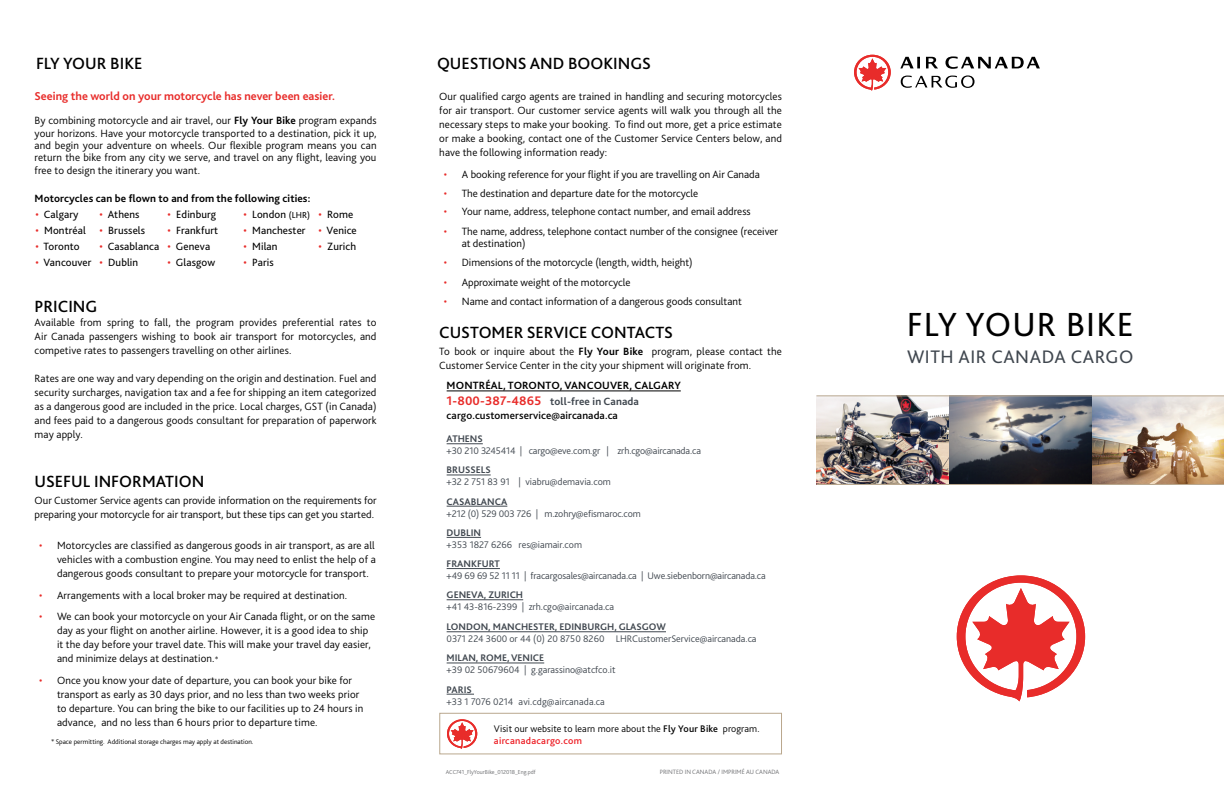
<style>
.page{position:relative;width:1224px;height:792px;background:#fff}
.page>*{position:absolute;margin:0;border:0;box-sizing:border-box;transform-origin:0 0}
.t1{font:35px "Bliss 2";letter-spacing:.03em;color:#000}
.t2{font:19px "Bliss 2";letter-spacing:.03em;color:#40474f}
.t3{font:500 17px "Bliss 2";color:#000}
.t4{font:700 12px "Bliss 2";color:#e82c2a}
.t5{font:300 11px/14px "Bliss 2";letter-spacing:.01em;color:#000}
.t6{font:11px "Bliss 2";letter-spacing:.01em;color:#000}
.t7{font:700 11px/16px "Bliss 2";letter-spacing:.01em;color:#000}
.t8{font:500 11px "Bliss 2";letter-spacing:.01em;color:#000}
.t9{font:300 10px "Bliss 2";color:#40474f}
.t10{font:700 10px "Bliss 2";color:#40474f}
.t11{font:300 10px/12px "Bliss 2";letter-spacing:.01em;color:#000}
.t12{font:300 7px "Bliss 2";color:#000}
.t13{font:300 6.5px "Bliss 2";color:#6d6e71}
.t14{font:300 6px "Bliss 2";color:#6d6e71}
.s1{font-weight:700}
.s2{color:#e82c2a}
.s3{font-size:9px}
.s4{font-size:8px}
.s5{font-size:13px;color:#e82c2a}
.s6{color:#40474f}
.s7{font-weight:500}
.s8{font-weight:500;color:#ed1d24}
</style>
<div class="page">
<div style="left:439px;top:713px;width:343px;height:41px;border:1px solid #baa88e"></div>
<hr style="left:447px;top:391px;width:234px;height:1px;background:#000">
<hr style="left:447px;top:444px;width:36px;height:1px;background:#40474f">
<hr style="left:447px;top:475px;width:44px;height:1px;background:#40474f">
<hr style="left:447px;top:506px;width:60px;height:1px;background:#40474f">
<hr style="left:447px;top:537px;width:34px;height:1px;background:#40474f">
<hr style="left:447px;top:568px;width:53px;height:1px;background:#40474f">
<hr style="left:447px;top:600px;width:76px;height:1px;background:#40474f">
<hr style="left:447px;top:632px;width:219px;height:1px;background:#40474f">
<hr style="left:447px;top:663px;width:97px;height:1px;background:#40474f">
<svg style="left:447px;top:694px;width:27px;height:1px"></svg>
<img style="left:816px;top:396px;width:132px;height:88px">
<img style="left:950px;top:396px;width:274px;height:88px">
<svg style="left:854px;top:55px;width:37px;height:36px"></svg>
<svg style="left:900px;top:56px;width:140px;height:32px"></svg>
<hr style="left:816px;top:395px;width:408px;height:1px;background:#baa88e">
<hr style="left:816px;top:484px;width:408px;height:1px;background:#baa88e">
<svg style="left:957px;top:575px;width:128px;height:126px"></svg>
<svg style="left:447px;top:719px;width:30px;height:30px"></svg>
<h3 class="t3" style="left:36px;top:53px;width:108px">FLY YOUR BIKE</h3>
<p class="t4" style="left:35px;top:88px;width:302px">Seeing the world on your motorcycle has never been easier.</p>
<p class="t5" style="left:35px;top:114px;width:344px;line-height:12.4px;text-align:justify">By combining motorcycle and air travel, our <span class="s1">Fly Your Bike</span> program expands your horizons. Have your motorcycle transported to a destination, pick it up, and begin your adventure on wheels. Our flexible program means you can return the bike from any city we serve, and travel on any flight, leaving you free to design the itinerary you want.</p>
<p class="t7" style="left:35px;top:190px;width:277px">Motorcycles can be flown to and from the following cities:</p>
<p class="t6" style="left:36px;top:207px;width:45px"><span class="s2">•</span> Calgary</p>
<p class="t6" style="left:100px;top:207px;width:42px"><span class="s2">•</span> Athens</p>
<p class="t6" style="left:168px;top:207px;width:50px"><span class="s2">•</span> Edinburg</p>
<p class="t6" style="left:244px;top:207px;width:111px"><span class="s2">•</span> London <span class="s3">(LHR)</span> <span class="s2">•</span> Rome</p>
<p class="t6" style="left:36px;top:223px;width:111px"><span class="s2">•</span> Montréal <span class="s2">•</span> Brussels</p>
<p class="t6" style="left:168px;top:223px;width:52px"><span class="s2">•</span> Frankfurt</p>
<p class="t6" style="left:244px;top:223px;width:115px"><span class="s2">•</span> Manchester <span class="s2">•</span> Venice</p>
<p class="t6" style="left:36px;top:239px;width:46px"><span class="s2">•</span> Toronto</p>
<p class="t6" style="left:100px;top:239px;width:112px"><span class="s2">•</span> Casablanca <span class="s2">•</span> Geneva</p>
<p class="t6" style="left:244px;top:239px;width:36px"><span class="s2">•</span> Milan</p>
<p class="t6" style="left:319px;top:239px;width:39px"><span class="s2">•</span> Zurich</p>
<p class="t6" style="left:36px;top:255px;width:104px"><span class="s2">•</span> Vancouver <span class="s2">•</span> Dublin</p>
<p class="t6" style="left:168px;top:255px;width:49px"><span class="s2">•</span> Glasgow</p>
<p class="t6" style="left:244px;top:255px;width:32px"><span class="s2">•</span> Paris</p>
<h3 class="t3" style="left:35px;top:296px;width:64px">PRICING</h3>
<p class="t5" style="left:35px;top:315px;width:344px;text-align:justify">Available from spring to fall, the program provides preferential rates to Air Canada passengers wishing to book air transport for motorcycles, and competive rates to passengers travelling on other airlines.</p>
<p class="t5" style="left:35px;top:371px;width:344px;text-align:justify">Rates are one way and vary depending on the origin and destination. Fuel and security surcharges, navigation tax and a fee for shipping an item categorized as a dangerous good are included in the price. Local charges, GST (in Canada) and fees paid to a dangerous goods consultant for preparation of paperwork may apply.</p>
<h3 class="t3" style="left:35px;top:471px;width:171px">USEFUL INFORMATION</h3>
<p class="t5" style="left:35px;top:493px;width:343px">Our Customer Service agents can provide information on the requirements for preparing your motorcycle for air transport, but these tips can get you started.</p>
<p class="t5" style="left:57px;top:538px;width:320px;text-align:justify;text-indent:-18px"><span class="s2">•</span> Motorcycles are classified as dangerous goods in air transport, as are all vehicles with a combustion engine. You may need to enlist the help of a dangerous goods consultant to prepare your motorcycle for transport.</p>
<p class="t5" style="left:39px;top:588px;width:310px"><span class="s2">•</span> Arrangements with a local broker may be required at destination.</p>
<p class="t5" style="left:57px;top:609px;width:320px;text-indent:-18px"><span class="s2">•</span> We can book your motorcycle on your Air Canada flight, or on the same day as your flight on another airline. However, it is a good idea to ship it the day before your travel date. This will make your travel day easier, and minimize delays at destination.<span class="s4">*</span></p>
<p class="t5" style="left:57px;top:673px;width:308px;text-indent:-18px"><span class="s2">•</span> Once you know your date of departure, you can book your bike for transport as early as 30 days prior, and no less than two weeks prior to departure. You can bring the bike to our facilities up to 24 hours in advance, and no less than 6 hours prior to departure time.</p>
<p class="t12" style="left:51px;top:737px;width:204px">* Space permitting. Additional storage charges may apply at destination.</p>
<h3 class="t3" style="left:437px;top:53px;width:216px">QUESTIONS AND BOOKINGS</h3>
<p class="t5" style="left:439px;top:89px;width:344px;text-align:justify">Our qualified cargo agents are trained in handling and securing motorcycles for air transport. Our customer service agents will walk you through all the necessary steps to make your booking. To find out more, get a price estimate or make a booking, contact one of the Customer Service Centers below, and have the following information ready:</p>
<p class="t5" style="left:444px;top:167px;width:318px"><span class="s2">•</span> A booking reference for your flight if you are travelling on Air Canada</p>
<p class="t5" style="left:444px;top:186px;width:256px"><span class="s2">•</span> The destination and departure date for the motorcycle</p>
<p class="t5" style="left:444px;top:204px;width:308px"><span class="s2">•</span> Your name, address, telephone contact number, and email address</p>
<p class="t5" style="left:462px;top:225px;width:318px;line-height:12px;text-indent:-18px"><span class="s2">•</span> The name, address, telephone contact number of the consignee (receiver at destination)</p>
<p class="t5" style="left:444px;top:255px;width:250px"><span class="s2">•</span> Dimensions of the motorcycle (length, width, height)</p>
<p class="t5" style="left:444px;top:275px;width:188px"><span class="s2">•</span> Approximate weight of the motorcycle</p>
<p class="t5" style="left:444px;top:294px;width:300px"><span class="s2">•</span> Name and contact information of a dangerous goods consultant</p>
<h3 class="t3" style="left:439px;top:322px;width:235px">CUSTOMER SERVICE CONTACTS</h3>
<p class="t5" style="left:439px;top:345px;width:344px">To book or inquire about the <span class="s1">Fly Your Bike</span> program, please contact the<br>Customer Service Center in the city your shipment will originate from.</p>
<p class="t7" style="left:447px;top:377px;width:236px">MONTRÉAL, TORONTO, VANCOUVER, CALGARY<br><span class="s5">1-800-387-4865</span> <span class="s6">toll-free in Canada</span></p>
<p class="t8" style="left:447px;top:409px;width:173px">cargo.customerservice@aircanada.ca</p>
<p class="t10" style="left:447px;top:433px;width:38px">ATHENS</p>
<p class="t9" style="left:447px;top:445px;width:256px">+30 210 3245414 | cargo@eve.com.gr | zrh.cgo@aircanada.ca</p>
<p class="t10" style="left:447px;top:464px;width:46px">BRUSSELS</p>
<p class="t9" style="left:447px;top:476px;width:166px">+32 2 751 83 91 | viabru@demavia.com</p>
<p class="t10" style="left:447px;top:495px;width:62px">CASABLANCA</p>
<p class="t9" style="left:447px;top:507px;width:196px">+212 (0) 529 003 726 | m.zohry@efismaroc.com</p>
<p class="t10" style="left:447px;top:526px;width:36px">DUBLIN</p>
<p class="t9" style="left:447px;top:538px;width:137px">+353 1827 6266 res@iamair.com</p>
<p class="t10" style="left:447px;top:558px;width:55px">FRANKFURT</p>
<p class="t9" style="left:447px;top:570px;width:321px">+49 69 69 52 11 11 | fracargosales@aircanada.ca | Uwe.siebenborn@aircanada.ca</p>
<p class="t10" style="left:447px;top:589px;width:78px">GENEVA, ZURICH</p>
<p class="t9" style="left:447px;top:601px;width:169px">+41 43-816-2399 | zrh.cgo@aircanada.ca</p>
<p class="t10" style="left:447px;top:621px;width:221px">LONDON, MANCHESTER, EDINBURGH, GLASGOW</p>
<p class="t9" style="left:447px;top:633px;width:311px">0371 224 3600 or 44 (0) 20 8750 8260 LHRCustomerService@aircanada.ca</p>
<p class="t10" style="left:447px;top:652px;width:99px">MILAN, ROME, VENICE</p>
<p class="t9" style="left:447px;top:664px;width:170px">+39 02 50679604 | g.garassino@atcfco.it</p>
<p class="t10" style="left:447px;top:683px;width:27px">PARIS</p>
<p class="t9" style="left:447px;top:695px;width:160px">+33 1 7076 0214 avi.cdg@aircanada.ca</p>
<p class="t11" style="left:494px;top:723px;width:267px">Visit our website to learn more about the <span class="s7">Fly Your Bike</span> program. <span class="s8">aircanadacargo.com</span></p>
<p class="t14" style="left:446px;top:768px;width:92px">ACC741_FlyYourBike_012018_Eng.pdf</p>
<p class="t13" style="left:660px;top:768px;width:121px">PRINTED IN CANADA / IMPRIMÉ AU CANADA</p>
<h1 class="t1" style="left:907px;top:303px;width:228px">FLY YOUR BIKE</h1>
<h2 class="t2" style="left:907px;top:345px;width:228px">WITH AIR CANADA CARGO</h2>
</div>
